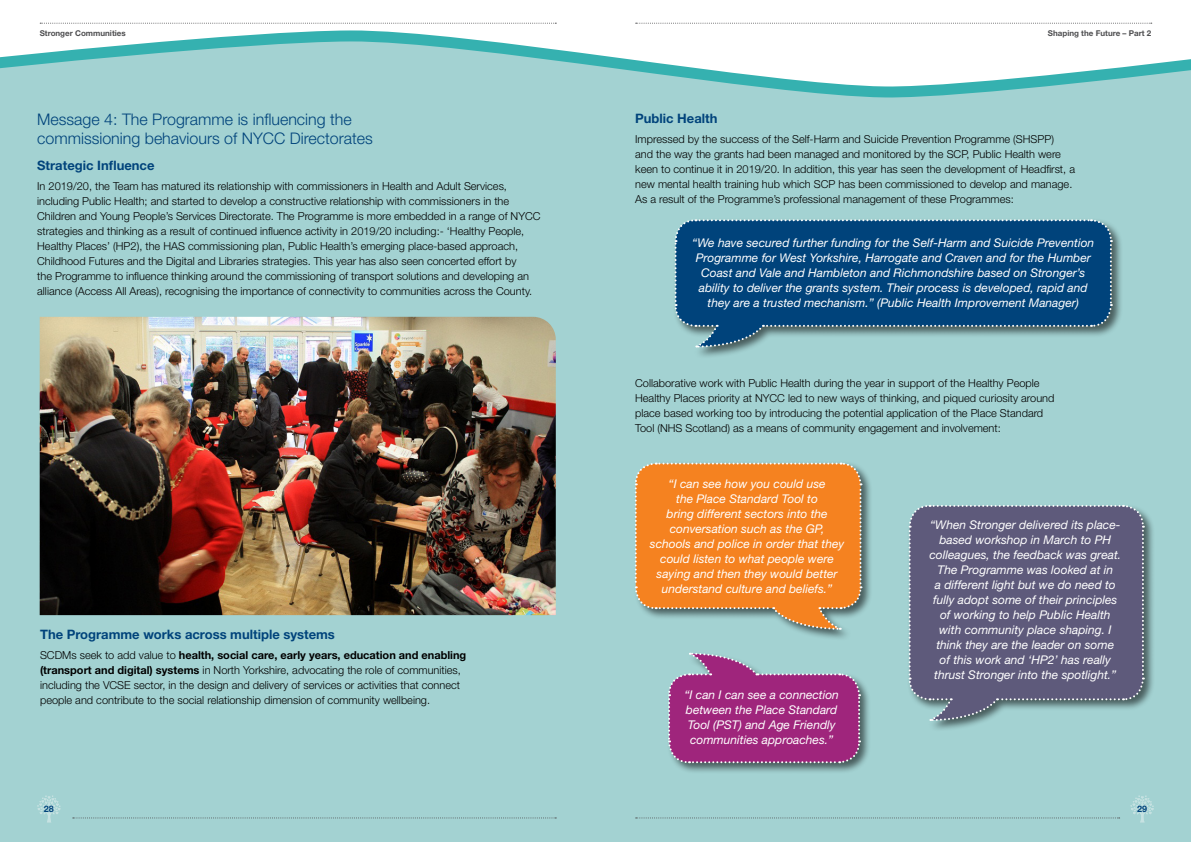
<style>
.page{position:relative;width:1191px;height:842px;background:#fff}
.page>*{position:absolute;margin:0;border:0;box-sizing:border-box;transform-origin:0 0}
.t1{font:300 16px/19px "Helvetica Neue LT Std";color:#00437b}
.t2{font:700 13px "Helvetica Neue LT Std";color:#00437b}
.t3{font:italic 12px/15px "Helvetica Neue LT Std";color:#fff;text-align:center}
.t4{font:300 11px/15px "Helvetica Neue LT Std";color:#000}
.t5{font:700 9px "Helvetica Neue LT Std";color:#00437b}
.t6{font:700 8px "Helvetica Neue LT Std";color:#4d4d4f}
.s1{font-weight:700}
</style>
<div class="page">
<div style="left:0;top:41px;width:1191px;height:801px;background:#a3d2d2"></div>
<img style="left:40px;top:317px;width:516px;height:298px">
<div style="left:673px;top:218px;width:450px;height:141px;background:#000;opacity:.55"></div>
<svg style="left:673px;top:218px;width:440px;height:130px;background:#1d5a87"></svg>
<div style="left:633px;top:461px;width:239px;height:180px;background:#000;opacity:.55"></div>
<svg style="left:633px;top:461px;width:229px;height:170px;background:#e68b39"></svg>
<div style="left:667px;top:651px;width:204px;height:123px;background:#000;opacity:.55"></div>
<svg style="left:667px;top:652px;width:194px;height:112px;background:#9f498d"></svg>
<div style="left:907px;top:504px;width:248px;height:228px;background:#000;opacity:.55"></div>
<svg style="left:907px;top:504px;width:238px;height:218px;background:#656683"></svg>
<svg style="left:37px;top:795px;width:23px;height:27px"></svg>
<svg style="left:1130px;top:795px;width:23px;height:27px"></svg>
<svg style="left:635px;top:817px;width:484px;height:1px"></svg>
<svg style="left:635px;top:23px;width:516px;height:1px"></svg>
<svg style="left:73px;top:817px;width:483px;height:1px"></svg>
<svg style="left:40px;top:23px;width:516px;height:1px"></svg>
<p class="t6" style="left:40px;top:28px;width:88px">Stronger Communities</p>
<h1 class="t1" style="left:37px;top:109px;width:337px">Message 4: The Programme is influencing the commissioning behaviours of NYCC Directorates</h1>
<p class="t2" style="left:37px;top:157px;width:119px">Strategic Influence</p>
<p class="t4" style="left:37px;top:179px;width:505px">In 2019/20, the Team has matured its relationship with commissioners in Health and Adult Services, including Public Health; and started to develop a constructive relationship with commissioners in the Children and Young People’s Services Directorate. The Programme is more embedded in a range of NYCC strategies and thinking as a result of continued influence activity in 2019/20 including:- ‘Healthy People, Healthy Places’ (HP2), the HAS commissioning plan, Public Health’s emerging place-based approach, Childhood Futures and the Digital and Libraries strategies. This year has also seen concerted effort by<br>the Programme to influence thinking around the commissioning of transport solutions and developing an alliance (Access All Areas), recognising the importance of connectivity to communities across the County.</p>
<p class="t2" style="left:40px;top:626px;width:296px">The Programme works across multiple systems</p>
<p class="t4" style="left:40px;top:648px;width:428px">SCDMs seek to add value to <span class="s1">health, social care, early years, education and enabling (transport and digital) systems</span> in North Yorkshire, advocating the role of communities, including the VCSE sector, in the design and delivery of services or activities that connect people and contribute to the social relationship dimension of community wellbeing.</p>
<p class="t5" style="left:44px;top:803px;width:12px">28</p>
<p class="t6" style="left:1048px;top:28px;width:105px">Shaping the Future – Part 2</p>
<p class="t2" style="left:635px;top:110px;width:84px">Public Health</p>
<p class="t4" style="left:635px;top:132px;width:441px">Impressed by the success of the Self-Harm and Suicide Prevention Programme (SHSPP)<br>and the way the grants had been managed and monitored by the SCP, Public Health were keen to continue it in 2019/20. In addition, this year has seen the development of Headfirst, a new mental health training hub which SCP has been commissioned to develop and manage.<br>As a result of the Programme’s professional management of these Programmes:</p>
<p class="t3" style="left:692px;top:235px;width:403px">“We have secured further funding for the Self-Harm and Suicide Prevention Programme for West Yorkshire, Harrogate and Craven and for the Humber Coast and Vale and Hambleton and Richmondshire based on Stronger’s ability to deliver the grants system. Their process is developed, rapid and they are a trusted mechanism.” (Public Health Improvement Manager)</p>
<p class="t4" style="left:635px;top:376px;width:421px">Collaborative work with Public Health during the year in support of the Healthy People Healthy Places priority at NYCC led to new ways of thinking, and piqued curiosity around place based working too by introducing the potential application of the Place Standard Tool (NHS Scotland) as a means of community engagement and involvement:</p>
<p class="t3" style="left:650px;top:476px;width:196px">“I can see how you could use<br>the Place Standard Tool to<br>bring different sectors into the conversation such as the GP, schools and police in order that they could listen to what people were saying and then they would better understand culture and beliefs.”</p>
<p class="t3" style="left:684px;top:687px;width:156px">“I can I can see a connection between the Place Standard<br>Tool (PST) and Age Friendly communities approaches.”</p>
<p class="t3" style="left:929px;top:517px;width:193px">“When Stronger delivered its place&shy;based workshop in March to PH colleagues, the feedback was great.<br>The Programme was looked at in<br>a different light but we do need to fully adopt some of their principles of working to help Public Health with community place shaping. I think they are the leader on some<br>of this work and ‘HP2’ has really thrust Stronger into the spotlight.”</p>
<p class="t5" style="left:1137px;top:803px;width:12px">29</p>
</div>
